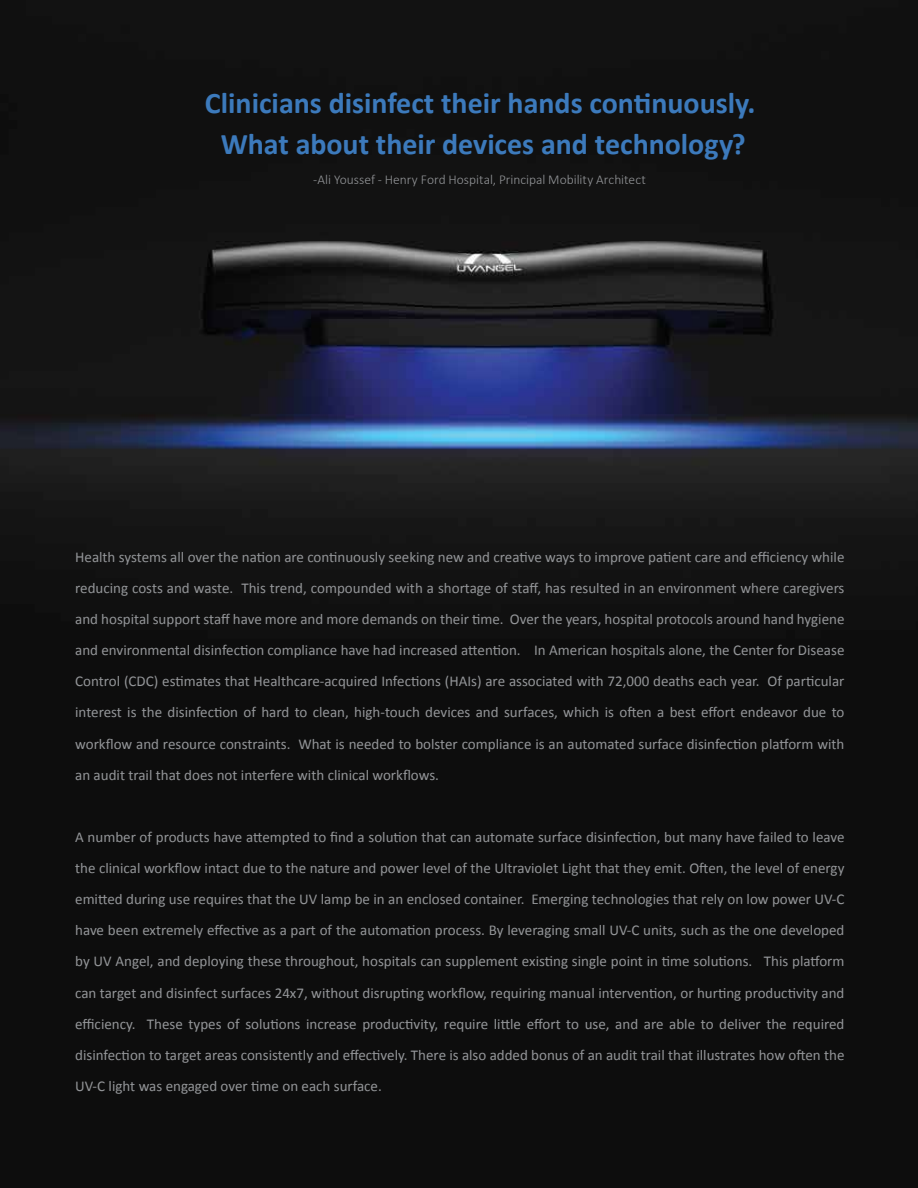
<style>
.page{position:relative;width:918px;height:1188px;background:#fff}
.page>*{position:absolute;margin:0;border:0;box-sizing:border-box;transform-origin:0 0}
.t1{font:700 30px/41.4px "Calibri";color:#3c7abc;text-align:center}
.t2{font:15px/31.2px "Calibri";color:#939598;text-align:justify}
.t3{font:300 13.5px "Calibri";color:#939598}
</style>
<div class="page">
<img style="left:0;top:0;width:918px;height:1188px">
<h1 class="t1" style="left:205px;top:82px;width:552px">Clinicians disinfect their hands continuously.<br>What about their devices and technology?</h1>
<p class="t3" style="left:313px;top:171px;width:334px">-Ali Youssef - Henry Ford Hospital, Principal Mobility Architect</p>
<p class="t2" style="left:75px;top:541px;width:771px">Health systems all over the nation are continuously seeking new and creative ways to improve patient care and efficiency while reducing costs and waste. This trend, compounded with a shortage of staff, has resulted in an environment where caregivers and hospital support staff have more and more demands on their time. Over the years, hospital protocols around hand hygiene and environmental disinfection compliance have had increased attention. In American hospitals alone, the Center for Disease Control (CDC) estimates that Healthcare-acquired Infections (HAIs) are associated with 72,000 deaths each year. Of particular interest is the disinfection of hard to clean, high-touch devices and surfaces, which is often a best effort endeavor due to workflow and resource constraints. What is needed to bolster compliance is an automated surface disinfection platform with an audit trail that does not interfere with clinical workflows.</p>
<p class="t2" style="left:75px;top:821px;width:771px">A number of products have attempted to find a solution that can automate surface disinfection, but many have failed to leave the clinical workflow intact due to the nature and power level of the Ultraviolet Light that they emit. Often, the level of energy emitted during use requires that the UV lamp be in an enclosed container. Emerging technologies that rely on low power UV-C have been extremely effective as a part of the automation process. By leveraging small UV-C units, such as the one developed by UV Angel, and deploying these throughout, hospitals can supplement existing single point in time solutions. This platform can target and disinfect surfaces 24x7, without disrupting workflow, requiring manual intervention, or hurting productivity and efficiency. These types of solutions increase productivity, require little effort to use, and are able to deliver the required disinfection to target areas consistently and effectively. There is also added bonus of an audit trail that illustrates how often the UV-C light was engaged over time on each surface.</p>
</div>
